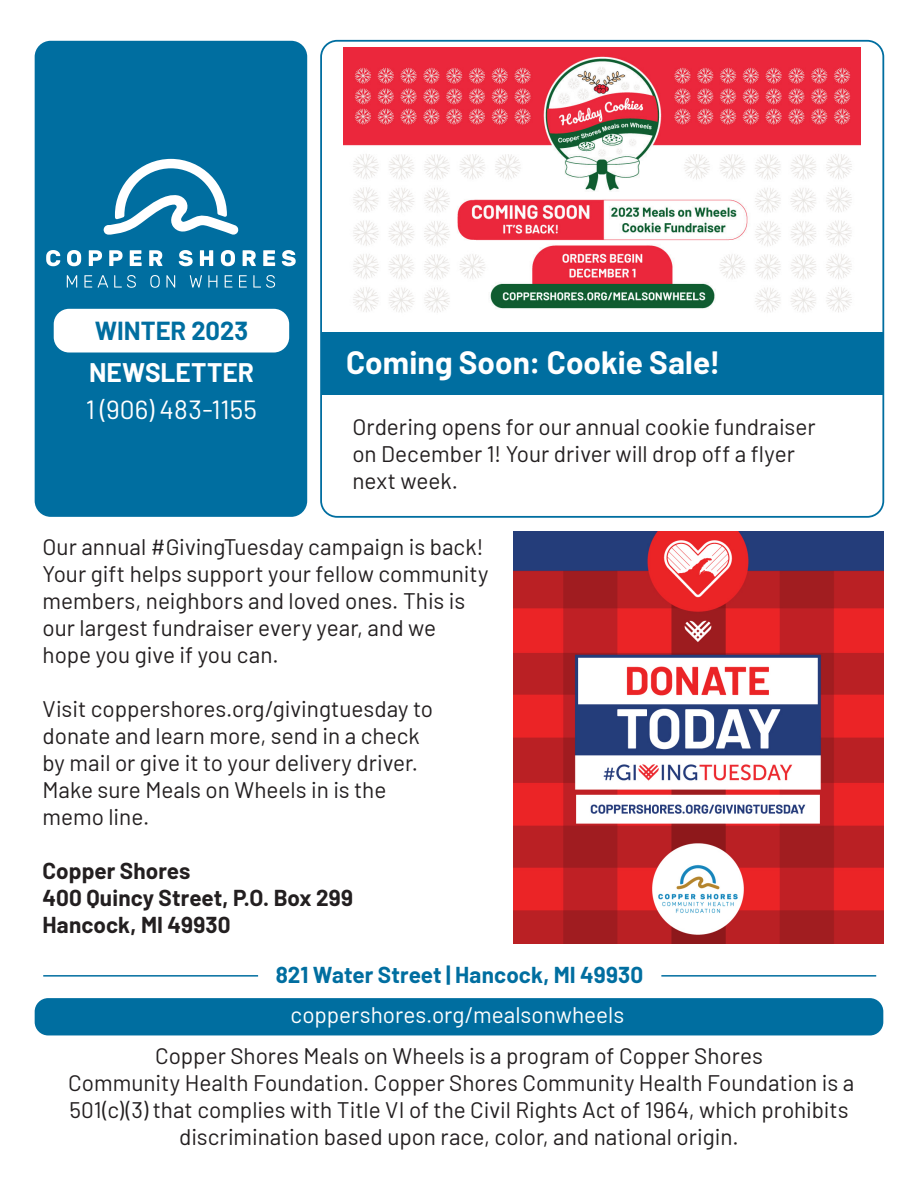
<style>
.page{position:relative;width:918px;height:1188px;background:#fff}
.page>*{position:absolute;margin:0;border:0;box-sizing:border-box;transform-origin:0 0}
.t1{font:700 31.5px "Barlow";color:#fff}
.t2{font:26.25px "Barlow";letter-spacing:.005em;color:#fff}
.t3{font:700 26.25px "Barlow";color:#fff}
.t4{font:700 25.5px "Barlow";color:#006ea0}
.t5{font:22.5px/27px "Barlow";color:#231f20}
.t6{font:700 22.5px/27px "Barlow";letter-spacing:.005em;color:#231f20}
.t7{font:700 22.5px "Barlow";color:#006ea0}
.t8{font:22.5px "Barlow";color:#fff}
</style>
<div class="page">
<div style="left:35px;top:998px;width:848px;height:37px;background:#006ea0;border-radius:14px"></div>
<hr style="left:43px;top:975px;width:215px;height:2px;background:#006ea0">
<hr style="left:661px;top:975px;width:215px;height:2px;background:#006ea0">
<div style="left:35px;top:41px;width:272px;height:476px;background:#006ea0;border-radius:16px"></div>
<svg style="left:46px;top:250px;width:14px;height:16px"></svg>
<svg style="left:67px;top:250px;width:14px;height:16px"></svg>
<svg style="left:89px;top:250px;width:13px;height:16px"></svg>
<svg style="left:109px;top:250px;width:14px;height:16px"></svg>
<svg style="left:130px;top:250px;width:12px;height:16px"></svg>
<svg style="left:149px;top:250px;width:13px;height:16px"></svg>
<svg style="left:179px;top:250px;width:14px;height:16px"></svg>
<svg style="left:200px;top:250px;width:13px;height:16px"></svg>
<svg style="left:221px;top:250px;width:14px;height:16px"></svg>
<svg style="left:243px;top:250px;width:13px;height:16px"></svg>
<svg style="left:263px;top:250px;width:12px;height:16px"></svg>
<svg style="left:282px;top:250px;width:14px;height:16px"></svg>
<svg style="left:67px;top:275px;width:10px;height:13px"></svg>
<svg style="left:84px;top:275px;width:8px;height:13px"></svg>
<svg style="left:98px;top:275px;width:10px;height:13px"></svg>
<svg style="left:114px;top:275px;width:22px;height:13px"></svg>
<svg style="left:150px;top:275px;width:10px;height:13px"></svg>
<svg style="left:166px;top:275px;width:9px;height:13px"></svg>
<svg style="left:190px;top:275px;width:12px;height:13px"></svg>
<svg style="left:208px;top:275px;width:9px;height:13px"></svg>
<svg style="left:225px;top:275px;width:7px;height:13px"></svg>
<svg style="left:239px;top:275px;width:8px;height:13px"></svg>
<svg style="left:253px;top:275px;width:22px;height:13px"></svg>
<svg style="left:104px;top:159px;width:134px;height:76px"></svg>
<div style="left:54px;top:309px;width:235px;height:44px;background:#fff;border-radius:15px"></div>
<img style="left:344px;top:47px;width:516px;height:266px">
<div style="left:320px;top:40px;width:564px;height:478px;border:2px solid #006ea0;border-radius:16px"></div>
<div style="left:321px;top:332px;width:562px;height:63px;background:#006ea0"></div>
<img style="left:513px;top:531px;width:370px;height:413px">
<p class="t4" style="left:95px;top:312px;width:155px">WINTER 2023</p>
<p class="t3" style="left:89px;top:353px;width:166px">NEWSLETTER</p>
<p class="t2" style="left:86px;top:391px;width:173px">1 (906) 483-1155</p>
<h1 class="t1" style="left:346px;top:339px;width:376px">Coming Soon: Cookie Sale!</h1>
<p class="t5" style="left:352px;top:412px;width:465px">Ordering opens for our annual cookie fundraiser on December 1! Your driver will drop off a flyer next week.</p>
<p class="t5" style="left:43px;top:532px;width:448px">Our annual #GivingTuesday campaign is back!<br>Your gift helps support your fellow community members, neighbors and loved ones. This is our largest fundraiser every year, and we hope you give if you can.</p>
<p class="t5" style="left:43px;top:694px;width:392px">Visit coppershores.org/givingtuesday to donate and learn more, send in a check by mail or give it to your delivery driver.<br>Make sure Meals on Wheels in is the memo line.</p>
<p class="t6" style="left:43px;top:856px;width:312px">Copper Shores<br>400 Quincy Street, P.O. Box 299<br>Hancock, MI 49930</p>
<p class="t7" style="left:276px;top:959px;width:369px">821 Water Street | Hancock, MI 49930</p>
<p class="t8" style="left:291px;top:999px;width:335px">coppershores.org/mealsonwheels</p>
<p class="t5" style="left:68px;top:1041px;width:788px;text-align:center">Copper Shores Meals on Wheels is a program of Copper Shores<br>Community Health Foundation. Copper Shores Community Health Foundation is a 501(c)(3) that complies with Title VI of the Civil Rights Act of 1964, which prohibits discrimination based upon race, color, and national origin.</p>
</div>
